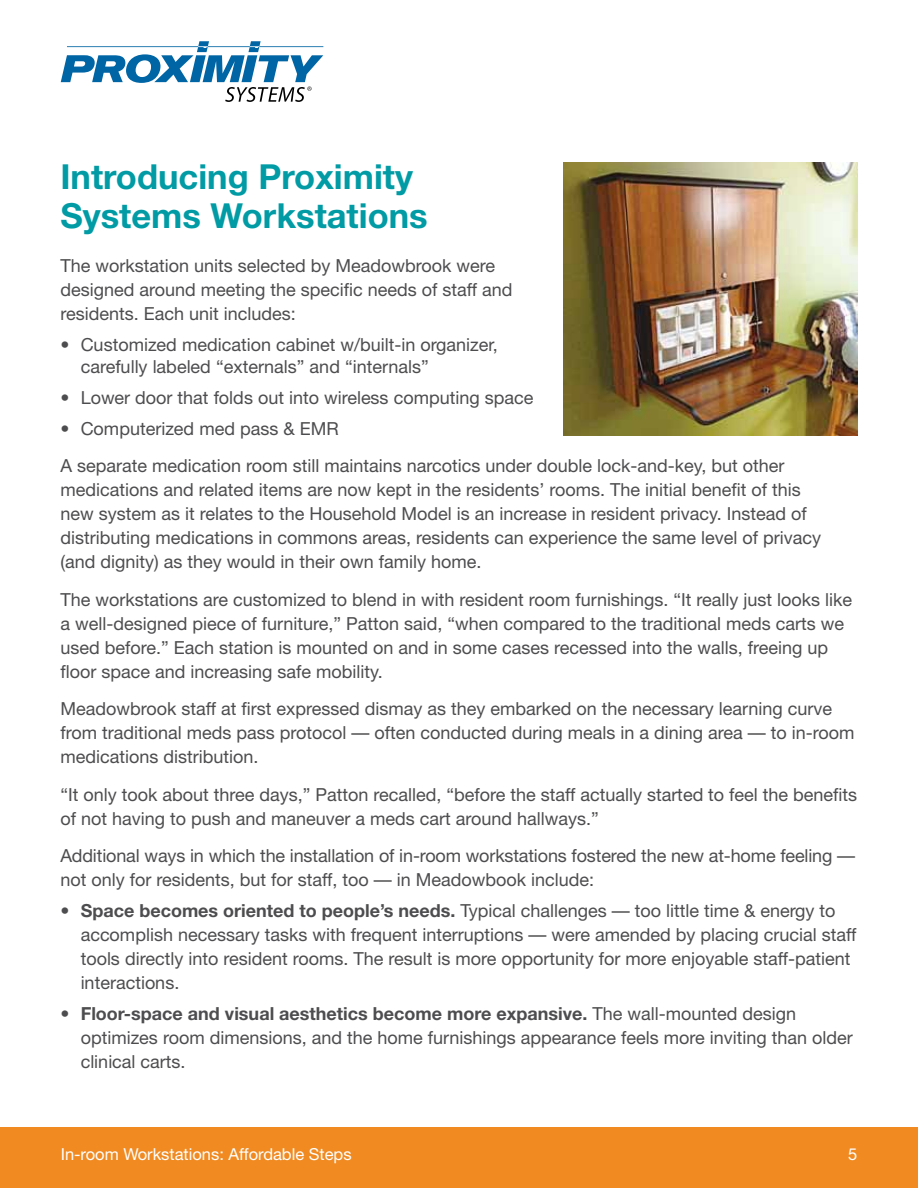
<style>
.page{position:relative;width:918px;height:1188px;background:#fff}
.page>*{position:absolute;margin:0;border:0;box-sizing:border-box;transform-origin:0 0}
.t1{font:700 34.5px/39px "Helvetica Neue";color:#009ba4}
.t2{font:18px/24px "Helvetica Neue";color:#4d4d4f}
.t3{font:16.5px "Helvetica Neue";color:#fff}
.s1{font-weight:700}
</style>
<div class="page">
<div style="left:0;top:1127px;width:918px;height:61px;background:#f08a21"></div>
<svg style="left:61px;top:41px;width:262px;height:61px"></svg>
<img style="left:564px;top:162px;width:293px;height:273px">
<h1 class="t1" style="left:60px;top:156px;width:369px">Introducing Proximity<br>Systems Workstations</h1>
<p class="t2" style="left:60px;top:254px;width:454px">The workstation units selected by Meadowbrook were designed around meeting the specific needs of staff and residents. Each unit includes:</p>
<p class="t2" style="left:81px;top:333px;width:419px;line-height:22.5px;text-indent:-20px">• Customized medication cabinet w/built-in organizer, carefully labeled “externals” and “internals”</p>
<p class="t2" style="left:60px;top:386px;width:474px">• Lower door that folds out into wireless computing space</p>
<p class="t2" style="left:60px;top:410px;width:726px;line-height:37.5px">• Computerized med pass &amp; EMR<br>A separate medication room still maintains narcotics under double lock-and-key, but other</p>
<p class="t2" style="left:60px;top:478px;width:762px">medications and related items are now kept in the residents’ rooms. The initial benefit of this new system as it relates to the H ousehold Model is an increase in resident privacy. I nstead of distributing medications in commons areas, residents can experience the same level of privacy (and dignity) as they would in their own family home.</p>
<p class="t2" style="left:60px;top:587px;width:793px">The workstations are customized to blend in with resident room furnishings. “It really just looks like a well-designed piece of furniture,” Patton said, “when compared to the traditional meds carts we used before.” Each station is mounted on and in some cases recessed into the walls, freeing up floor space and increasing safe mobility.</p>
<p class="t2" style="left:60px;top:697px;width:796px">Meadowbrook staff at first expressed dismay as they embarked on the necessary learning curve from traditional meds pass protocol — often conducted during meals in a dining area — to in-room medications distribution.</p>
<p class="t2" style="left:60px;top:782px;width:798px">“It only took about three days,” Patton recalled, “before the staff actually started to feel the benefits of not having to push and maneuver a meds cart around hallways.”</p>
<p class="t2" style="left:60px;top:844px;width:796px">Additional ways in which the installation of in-room workstations fostered the new at-home feeling — not only for residents, but for staff, too — in Meadowbook include:</p>
<p class="t2" style="left:81px;top:898px;width:777px;text-indent:-20px"><span class="s1">• Space becomes oriented to people’s needs.</span> Typical challenges — too little time &amp; energy to accomplish necessary tasks with frequent interruptions — were amended by placing crucial staff tools directly into resident rooms. The result is more opportunity for more enjoyable staff-patient interactions.</p>
<p class="t2" style="left:81px;top:1001px;width:774px;text-indent:-20px"><span class="s1">• Floor-space and visual aesthetics become more expansive.</span> The wall-mounted design optimizes room dimensions, and the home furnishings appearance feels more inviting than older clinical carts.</p>
<p class="t3" style="left:61px;top:1144px;width:292px">I n-room Workstations: Affordable Steps</p>
<p class="t3" style="left:848px;top:1144px;width:11px">5</p>
</div>
